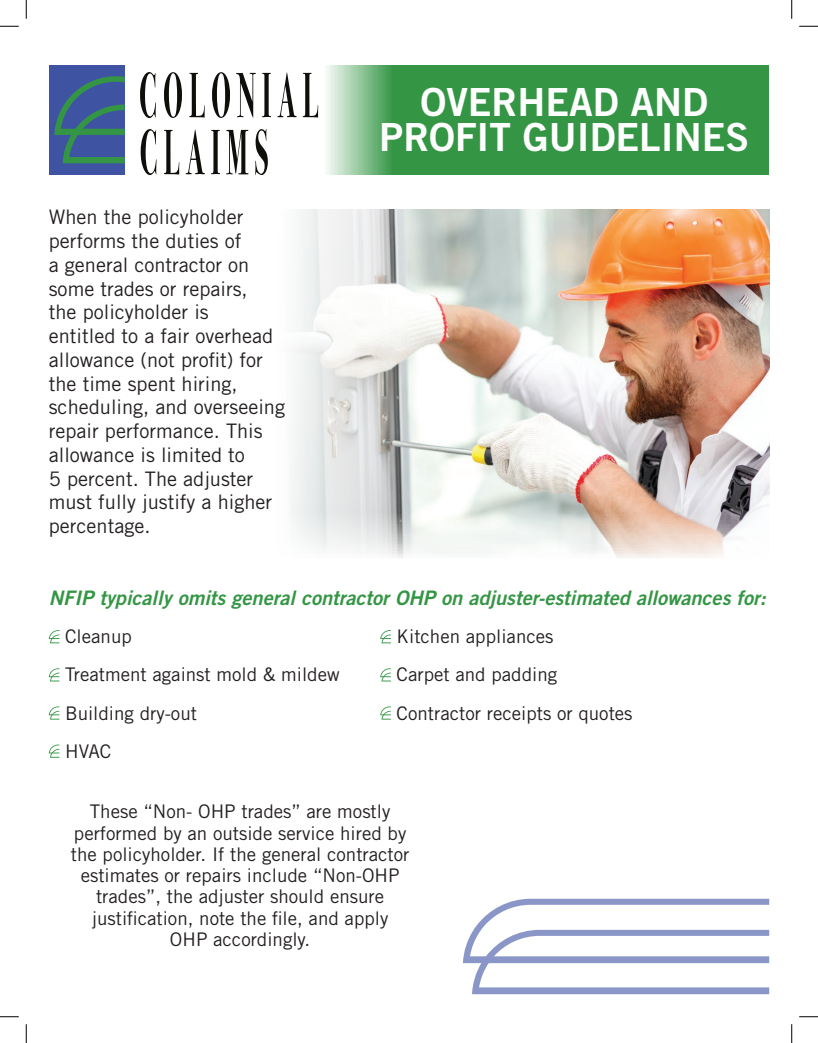
<style>
.page{position:relative;width:818px;height:1043px;background:#fff}
.page>*{position:absolute;margin:0;border:0;box-sizing:border-box;transform-origin:0 0}
.t1{font:38.75px/35px "Trade Gothic LT Std Bd 2";color:#fff;text-align:center}
.t2{font:20px/23.8px "Trade Gothic LT Std";color:#231f20}
.t3{font:20px "Trade Gothic LT Std Bd 2 Obl";color:#349645}
.t4{font:18.75px/21.2px "Trade Gothic LT Std";color:#231f20;text-align:center}
</style>
<div class="page">
<svg style="left:140px;top:72px;width:16px;height:46px"></svg>
<svg style="left:164px;top:72px;width:18px;height:46px"></svg>
<svg style="left:189px;top:73px;width:16px;height:44px"></svg>
<svg style="left:212px;top:72px;width:18px;height:46px"></svg>
<svg style="left:236px;top:73px;width:20px;height:45px"></svg>
<svg style="left:262px;top:73px;width:9px;height:44px"></svg>
<svg style="left:277px;top:72px;width:19px;height:45px"></svg>
<svg style="left:303px;top:73px;width:15px;height:44px"></svg>
<svg style="left:141px;top:129px;width:15px;height:46px"></svg>
<svg style="left:164px;top:130px;width:15px;height:44px"></svg>
<svg style="left:186px;top:129px;width:19px;height:45px"></svg>
<svg style="left:211px;top:130px;width:9px;height:44px"></svg>
<svg style="left:226px;top:130px;width:22px;height:44px"></svg>
<svg style="left:255px;top:129px;width:13px;height:46px"></svg>
<div style="left:49px;top:65px;width:76px;height:109px;background:#3f53a3"></div>
<svg style="left:54px;top:76px;width:71px;height:87px"></svg>
<div style="left:325px;top:65px;width:444px;height:109px;background:#349645"></div>
<img style="left:290px;top:210px;width:479px;height:348px">
<svg style="left:49px;top:630px;width:10px;height:13px"></svg>
<svg style="left:380px;top:630px;width:11px;height:13px"></svg>
<svg style="left:49px;top:668px;width:10px;height:13px"></svg>
<svg style="left:380px;top:668px;width:11px;height:13px"></svg>
<svg style="left:49px;top:706px;width:10px;height:13px"></svg>
<svg style="left:380px;top:706px;width:11px;height:13px"></svg>
<svg style="left:49px;top:744px;width:10px;height:13px"></svg>
<svg style="left:463px;top:898px;width:306px;height:96px"></svg>
<svg style="left:0;top:25px;width:19px;height:2px"></svg>
<svg style="left:799px;top:25px;width:19px;height:2px"></svg>
<svg style="left:0;top:1016px;width:19px;height:1px"></svg>
<svg style="left:799px;top:1016px;width:19px;height:1px"></svg>
<svg style="left:25px;top:0;width:2px;height:19px"></svg>
<svg style="left:25px;top:1024px;width:2px;height:18px"></svg>
<svg style="left:791px;top:0;width:1px;height:19px"></svg>
<svg style="left:791px;top:1024px;width:1px;height:18px"></svg>
<p class="t2" style="left:49px;top:205px;width:238px">When the policyholder performs the duties of<br>a general contractor on some trades or repairs,<br>the policyholder is<br>entitled to a fair overhead allowance (not profit) for the time spent hiring, scheduling, and overseeing repair performance. This allowance is limited to<br>5 percent. The adjuster must fully justify a higher percentage.</p>
<h1 class="t1" style="left:379px;top:84px;width:371px">OVERHEAD AND<br>PROFIT GUIDELINES</h1>
<p class="t3" style="left:49px;top:585px;width:718px">NFIP typically omits general contractor OHP on adjuster-estimated allowances for:</p>
<p class="t4" style="left:65px;top:626px;width:68px">Cleanup</p>
<p class="t4" style="left:396px;top:626px;width:158px">Kitchen appliances</p>
<p class="t4" style="left:65px;top:664px;width:276px">Treatment against mold &amp; mildew</p>
<p class="t4" style="left:396px;top:664px;width:162px">Carpet and padding</p>
<p class="t4" style="left:65px;top:702px;width:133px">Building dry-out</p>
<p class="t4" style="left:396px;top:702px;width:237px">Contractor receipts or quotes</p>
<p class="t4" style="left:65px;top:740px;width:48px">HVAC</p>
<p class="t4" style="left:71px;top:801px;width:340px">These “Non- OHP trades” are mostly performed by an outside service hired by the policyholder. If the general contractor estimates or repairs include “Non-OHP trades”, the adjuster should ensure justification, note the file, and apply OHP accordingly.</p>
</div>
